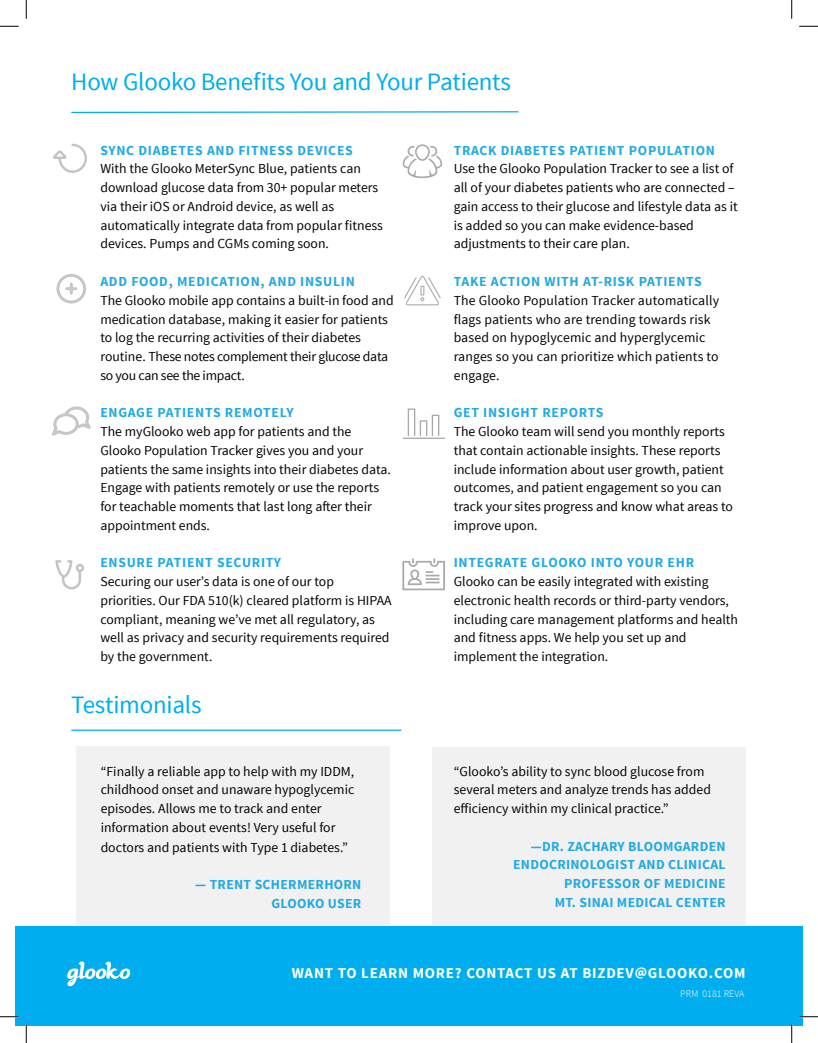
<style>
.page{position:relative;width:818px;height:1043px;background:#fff}
.page>*{position:absolute;margin:0;border:0;box-sizing:border-box;transform-origin:0 0}
.t1{font:25px "Source Sans Pro";letter-spacing:-.01em;color:#00aeef}
.t2{font:700 15px "Source Sans Pro";letter-spacing:.05em;color:#fff}
.t3{font:13.75px/18.8px "Source Sans Pro";color:#040503}
.t4{font:700 13.75px "Source Sans Pro";letter-spacing:.045em;color:#24aae1}
.t5{font:700 13.75px/18.8px "Source Sans Pro";letter-spacing:.02em;color:#24aae1;text-align:right}
.t6{font:300 10px "Source Sans Pro";color:#fff}
</style>
<div class="page">
<div style="left:432px;top:747px;width:314px;height:189px;background:#f1f1f2"></div>
<div style="left:76px;top:746px;width:313px;height:181px;background:#f1f1f2"></div>
<svg style="left:71px;top:111px;width:448px;height:3px"></svg>
<div style="left:15px;top:926px;width:787px;height:100px;background:#00aeef"></div>
<hr style="left:71px;top:729px;width:330px;height:1px;background:#00aeef">
<svg style="left:67px;top:961px;width:63px;height:25px"></svg>
<svg style="left:53px;top:143px;width:34px;height:30px"></svg>
<svg style="left:56px;top:274px;width:30px;height:30px"></svg>
<svg style="left:55px;top:560px;width:29px;height:30px"></svg>
<svg style="left:402px;top:144px;width:40px;height:34px"></svg>
<svg style="left:404px;top:276px;width:37px;height:29px"></svg>
<svg style="left:402px;top:558px;width:43px;height:32px"></svg>
<svg style="left:403px;top:408px;width:42px;height:31px"></svg>
<svg style="left:52px;top:406px;width:39px;height:30px"></svg>
<svg style="left:0;top:25px;width:19px;height:2px"></svg>
<svg style="left:799px;top:25px;width:19px;height:2px"></svg>
<svg style="left:0;top:1015px;width:19px;height:2px"></svg>
<svg style="left:799px;top:1015px;width:19px;height:2px"></svg>
<svg style="left:25px;top:0;width:2px;height:19px"></svg>
<svg style="left:25px;top:1024px;width:2px;height:18px"></svg>
<svg style="left:791px;top:0;width:1px;height:19px"></svg>
<svg style="left:790px;top:1024px;width:2px;height:18px"></svg>
<h1 class="t1" style="left:71px;top:65px;width:441px">How Glooko Benefits You and Your Patients</h1>
<p class="t4" style="left:100px;top:141px;width:254px">SYNC DIABETES AND FITNESS DEVICES</p>
<p class="t3" style="left:100px;top:159px;width:284px">With the Glooko MeterSync Blue, patients can download glucose data from 30+ popular meters via their iOS or Android device, as well as automatically integrate data from popular fitness devices. Pumps and CGMs coming soon.</p>
<p class="t4" style="left:100px;top:272px;width:256px">ADD FOOD, MEDICATION, AND INSULIN</p>
<p class="t3" style="left:100px;top:290px;width:295px">The Glooko mobile app contains a built-in food and medication database, making it easier for patients to log the recurring activities of their diabetes routine. These notes complement their glucose data so you can see the impact.</p>
<p class="t4" style="left:100px;top:404px;width:195px">ENGAGE PATIENTS REMOTELY</p>
<p class="t3" style="left:100px;top:422px;width:292px">The myGlooko web app for patients and the Glooko Population Tracker gives you and your patients the same insights into their diabetes data.<br>Engage with patients remotely or use the reports for teachable moments that last long after their appointment ends.</p>
<p class="t4" style="left:100px;top:554px;width:182px">ENSURE PATIENT SECURITY</p>
<p class="t3" style="left:100px;top:572px;width:293px">Securing our user’s data is one of our top priorities. Our FDA 510(k) cleared platform is HIPAA compliant, meaning we’ve met all regulatory, as well as privacy and security requirements required by the government.</p>
<h1 class="t1" style="left:71px;top:688px;width:132px">Testimonials</h1>
<p class="t3" style="left:101px;top:761px;width:255px">“Finally a reliable app to help with my IDDM, childhood onset and unaware hypoglycemic episodes. Allows me to track and enter information about events! Very useful for</p>
<p class="t3" style="left:101px;top:837px;width:249px">doctors and patients with Type 1 diabetes.”</p>
<p class="t5" style="left:195px;top:875px;width:168px">— TRENT SCHERMERHORN<br>GLOOKO USER</p>
<p class="t4" style="left:453px;top:141px;width:263px">TRACK DIABETES PATIENT POPULATION</p>
<p class="t3" style="left:453px;top:159px;width:285px">Use the Glooko Population Tracker to see a list of all of your diabetes patients who are connected – gain access to their glucose and lifestyle data as it is added so you can make evidence-based adjustments to their care plan.</p>
<p class="t4" style="left:453px;top:272px;width:250px">TAKE ACTION WITH AT-RISK PATIENTS</p>
<p class="t3" style="left:453px;top:290px;width:267px">The Glooko Population Tracker automatically flags patients who are trending towards risk based on hypoglycemic and hyperglycemic ranges so you can prioritize which patients to engage.</p>
<p class="t4" style="left:453px;top:404px;width:151px">GET INSIGHT REPORTS</p>
<p class="t3" style="left:453px;top:422px;width:281px">The Glooko team will send you monthly reports that contain actionable insights. These reports include information about user growth, patient outcomes, and patient engagement so you can track your sites progress and know what areas to improve upon.</p>
<p class="t4" style="left:453px;top:554px;width:242px">INTEGRATE GLOOKO INTO YOUR EHR</p>
<p class="t3" style="left:453px;top:572px;width:286px">Glooko can be easily integrated with existing electronic health records or third-party vendors, including care management platforms and health and fitness apps. We help you set up and implement the integration.</p>
<p class="t3" style="left:453px;top:761px;width:259px">“Glooko’s ability to sync blood glucose from several meters and analyze trends has added efficiency within my clinical practice.”</p>
<p class="t5" style="left:513px;top:836px;width:214px">—DR. ZACHARY BLOOMGARDEN<br>ENDOCRINOLOGIST AND CLINICAL<br>PROFESSOR OF MEDICINE<br>MT. SINAI MEDICAL CENTER</p>
<p class="t2" style="left:292px;top:963px;width:455px">WANT TO LEARN MORE? CONTACT US AT BIZDEV@GLOOKO.COM</p>
<p class="t6" style="left:680px;top:987px;width:66px">PRM 0181 REVA</p>
</div>
